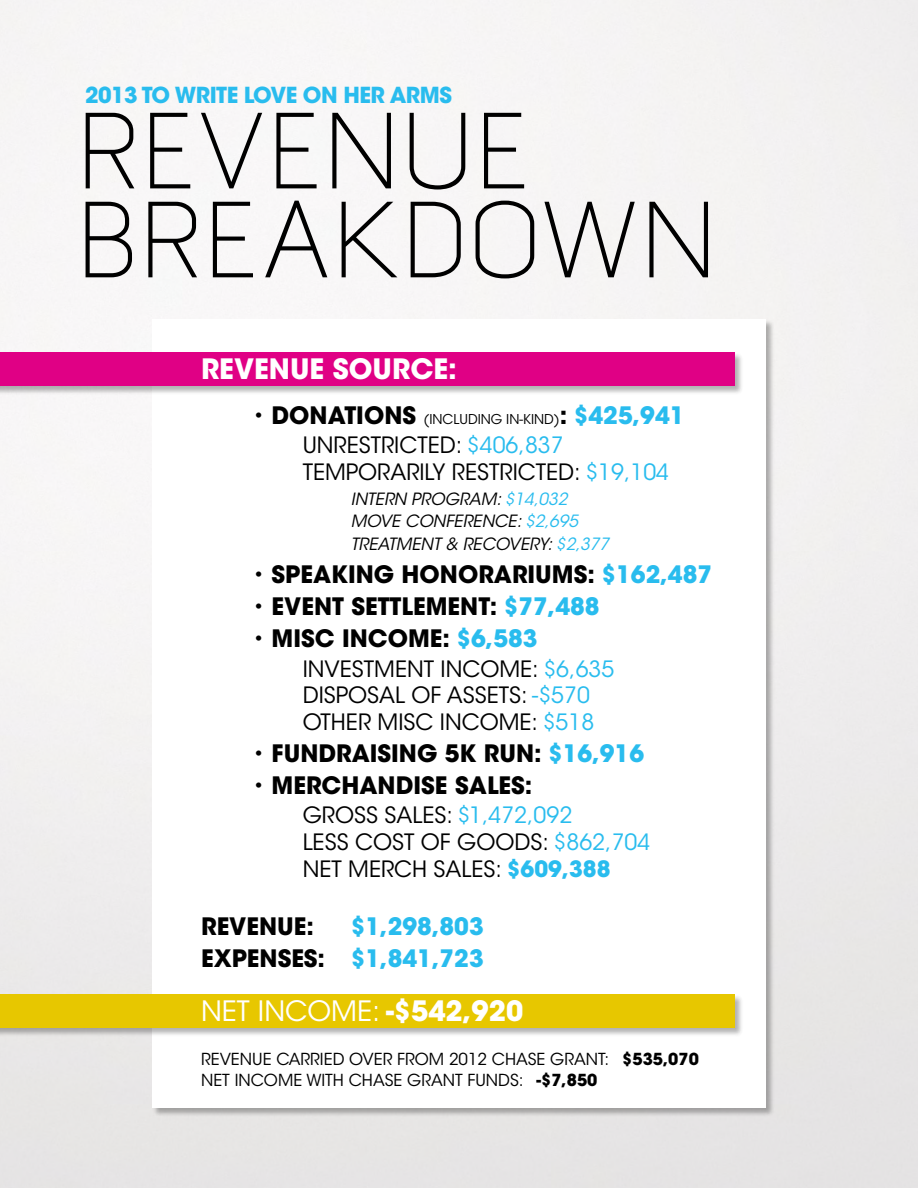
<style>
.page{position:relative;width:918px;height:1188px;background:#fff}
.page>*{position:absolute;margin:0;border:0;box-sizing:border-box;transform-origin:0 0}
.t1{font:100 111.15px/88.9px "Pill Gothic 600 mg";color:#000}
.t2{font:27.9px "ITC Avant Garde Std";color:#fff}
.t3{font:700 27.9px "ITC Avant Garde Std";color:#fff}
.t4{font:700 23.85px "ITC Avant Garde Std";color:#000}
.t5{font:700 23.85px/32.1px "ITC Avant Garde Std";color:#29bcee;text-align:right}
.t6{font:22.35px/26.5px "ITC Avant Garde Std";color:#000}
.t7{font:700 21.9px "ITC Avant Garde Std";letter-spacing:-.025em;color:#29bcee}
.t8{font:italic 16.8px/22.4px "ITC Avant Garde Std";color:#000}
.t9{font:16.5px/21px "ITC Avant Garde Std";color:#000}
.t10{font:13.5px "ITC Avant Garde Std";color:#000}
.s1{font-size:23.85px}
.s2{font-weight:700;font-size:23.85px}
.s3{font-weight:700;font-size:23.85px;color:#29bcee}
.s4{color:#29bcee}
.s5{font-weight:400}
.s6{font-weight:700;color:#29bcee}
.s7{color:#000}
.s8{font-weight:700}
</style>
<div class="page">
<div style="left:152px;top:319px;width:623px;height:798px;background:#000;opacity:.3"></div>
<div style="left:152px;top:320px;width:614px;height:788px;background:#fff"></div>
<div style="left:0;top:352px;width:743px;height:43px;background:#000;opacity:.3"></div>
<div style="left:0;top:353px;width:734px;height:33px;background:#e00085"></div>
<div style="left:0;top:994px;width:743px;height:43px;background:#000;opacity:.3"></div>
<div style="left:0;top:995px;width:734px;height:33px;background:#e7c700"></div>
<p class="t7" style="left:85px;top:81px;width:368px">2013 TO WRITE LOVE ON HER ARMS</p>
<h1 class="t1" style="left:75px;top:108px;width:645px">REVENUE<br>BREAKDOWN</h1>
<p class="t3" style="left:201px;top:351px;width:257px">REVENUE SOURCE:</p>
<p class="t10" style="left:253px;top:411px;width:433px"><span class="s1">•</span> <span class="s2">DONATIONS</span> (INCLUDING IN-KIND)<span class="s2">:</span> <span class="s3">$425,941</span></p>
<p class="t6" style="left:303px;top:432px;width:368px">UNRESTRICTED: <span class="s4">$406,837<br></span>TEMPORARILY RESTRICTED: <span class="s4">$19,104</span></p>
<p class="t8" style="left:351px;top:488px;width:260px">INTERN PROGRAM: <span class="s4">$14,032<br></span>MOVE CONFERENCE: <span class="s4">$2,695<br></span>TREATMENT &amp; RECOVERY: <span class="s4">$2,377</span></p>
<p class="t4" style="left:253px;top:559px;width:461px"><span class="s5">•</span> SPEAKING HONORARIUMS: <span class="s4">$162,487</span></p>
<p class="t4" style="left:253px;top:591px;width:348px"><span class="s5">•</span> EVENT SETTLEMENT: <span class="s4">$77,488</span></p>
<p class="t4" style="left:253px;top:623px;width:286px"><span class="s5">•</span> MISC INCOME: <span class="s4">$6,583</span></p>
<p class="t6" style="left:303px;top:656px;width:313px">INVESTMENT INCOME: <span class="s4">$6,635<br></span>DISPOSAL OF ASSETS: <span class="s4">-$570<br></span>OTHER MISC INCOME: <span class="s4">$518</span></p>
<p class="t4" style="left:253px;top:738px;width:393px"><span class="s5">•</span> FUNDRAISING 5K RUN: <span class="s4">$16,916</span></p>
<p class="t4" style="left:253px;top:770px;width:281px"><span class="s5">•</span> MERCHANDISE SALES:</p>
<p class="t6" style="left:303px;top:802px;width:349px">GROSS SALES: <span class="s4">$1,472,092<br></span>LESS COST OF GOODS: <span class="s4">$862,704<br></span>NET MERCH SALES: <span class="s6">$609,388</span></p>
<p class="t4" style="left:201px;top:911px;width:114px">REVENUE:</p>
<p class="t5" style="left:201px;top:910px;width:284px">$1,298,803<br><span class="s7">EXPENSES:</span> $1,841,723</p>
<p class="t2" style="left:201px;top:994px;width:324px">NET INCOME: <span class="s8">-$542,920</span></p>
<p class="t9" style="left:201px;top:1048px;width:499px">REVENUE CARRIED OVER FROM 2012 CHASE GRANT: <span class="s8">$535,070<br></span>NET INCOME WITH CHASE GRANT FUNDS: <span class="s8">-$7,850</span></p>
</div>
